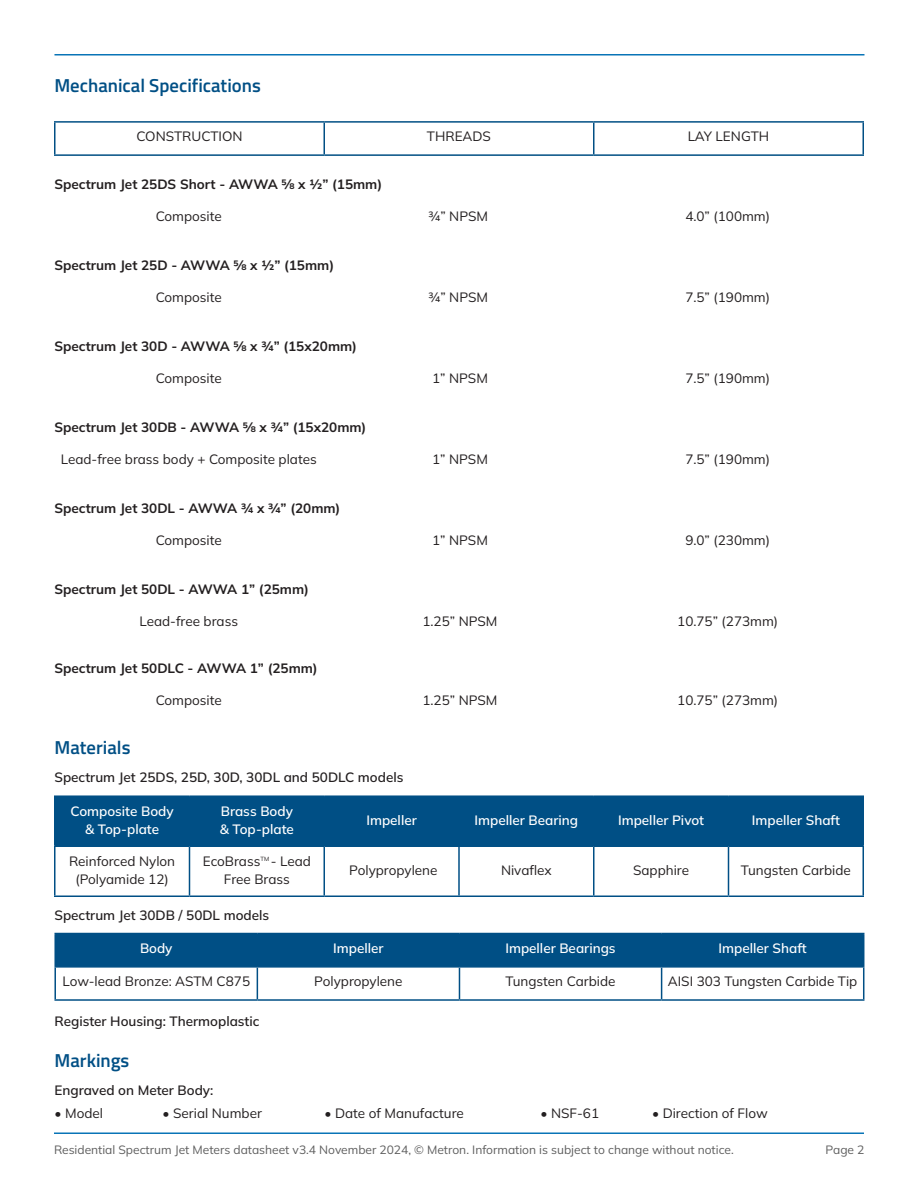
<style>
.page{position:relative;width:918px;height:1188px;background:#fff}
.page>*{position:absolute;margin:0;border:0;box-sizing:border-box;transform-origin:0 0}
.Metron_Header_3_blue{font:600 18.75px "Titillium Web";color:#004f85}
.Metron_Body_9pt{font:13.5px/18px "Mulish";color:#231f20;text-align:center}
.Metron_Body_9pt-2{font:700 13.5px "Mulish";color:#231f20}
.Metron_Body_9pt-3{font:600 13.5px/18px "Mulish";color:#fff;text-align:center}
.Metron_Body_9pt-4{font:600 13.5px "Mulish";color:#231f20}
.t1{font:12px "Mulish";color:#5e5e5e}
.Metron_Body_9pt-5{font:6px "Mulish";color:#231f20}
</style>
<div class="page">
<hr style="left:54px;top:1132px;width:810px;height:2px;background:#0974b7">
<hr style="left:54px;top:54px;width:810px;height:2px;background:#0974b7">
<div style="left:56px;top:796px;width:806px;height:50px;background:#004f85"></div>
<hr style="left:54px;top:795px;width:135px;height:2px;background:#004f85">
<hr style="left:54px;top:797px;width:2px;height:48px;background:#004f85">
<hr style="left:54px;top:845px;width:135px;height:2px;background:#004f85">
<hr style="left:54px;top:847px;width:2px;height:49px;background:#004f85">
<hr style="left:54px;top:896px;width:135px;height:1px;background:#004f85">
<hr style="left:189px;top:847px;width:1px;height:49px;background:#004f85">
<hr style="left:189px;top:896px;width:135px;height:1px;background:#004f85">
<hr style="left:189px;top:795px;width:135px;height:2px;background:#004f85">
<hr style="left:189px;top:797px;width:1px;height:48px;background:#004f85">
<hr style="left:189px;top:845px;width:135px;height:2px;background:#004f85">
<hr style="left:324px;top:795px;width:135px;height:2px;background:#004f85">
<hr style="left:324px;top:797px;width:1px;height:48px;background:#004f85">
<hr style="left:324px;top:845px;width:135px;height:2px;background:#004f85">
<hr style="left:324px;top:847px;width:1px;height:49px;background:#004f85">
<hr style="left:324px;top:896px;width:135px;height:1px;background:#004f85">
<hr style="left:458px;top:847px;width:2px;height:49px;background:#004f85">
<hr style="left:459px;top:896px;width:135px;height:1px;background:#004f85">
<hr style="left:459px;top:795px;width:135px;height:2px;background:#004f85">
<hr style="left:458px;top:797px;width:2px;height:48px;background:#004f85">
<hr style="left:459px;top:845px;width:135px;height:2px;background:#004f85">
<hr style="left:594px;top:795px;width:134px;height:2px;background:#004f85">
<hr style="left:593px;top:797px;width:1px;height:48px;background:#004f85">
<hr style="left:594px;top:845px;width:134px;height:2px;background:#004f85">
<hr style="left:593px;top:847px;width:1px;height:49px;background:#004f85">
<hr style="left:594px;top:896px;width:134px;height:1px;background:#004f85">
<hr style="left:729px;top:795px;width:135px;height:2px;background:#004f85">
<hr style="left:728px;top:797px;width:1px;height:48px;background:#004f85">
<hr style="left:862px;top:797px;width:2px;height:48px;background:#004f85">
<hr style="left:729px;top:845px;width:135px;height:2px;background:#004f85">
<hr style="left:728px;top:847px;width:1px;height:49px;background:#004f85">
<hr style="left:862px;top:847px;width:2px;height:49px;background:#004f85">
<hr style="left:729px;top:896px;width:135px;height:1px;background:#004f85">
<div style="left:56px;top:934px;width:807px;height:32px;background:#004f85"></div>
<hr style="left:54px;top:933px;width:203px;height:1px;background:#004f85">
<hr style="left:54px;top:934px;width:2px;height:32px;background:#004f85">
<hr style="left:54px;top:966px;width:203px;height:2px;background:#004f85">
<hr style="left:257px;top:933px;width:202px;height:1px;background:#004f85">
<hr style="left:257px;top:934px;width:1px;height:32px;background:#004f85">
<hr style="left:257px;top:966px;width:202px;height:2px;background:#004f85">
<hr style="left:459px;top:933px;width:203px;height:1px;background:#004f85">
<hr style="left:459px;top:934px;width:1px;height:32px;background:#004f85">
<hr style="left:459px;top:966px;width:203px;height:2px;background:#004f85">
<hr style="left:662px;top:933px;width:202px;height:1px;background:#004f85">
<hr style="left:661px;top:934px;width:1px;height:32px;background:#004f85">
<hr style="left:863px;top:934px;width:1px;height:32px;background:#004f85">
<hr style="left:662px;top:966px;width:202px;height:2px;background:#004f85">
<hr style="left:54px;top:968px;width:2px;height:31px;background:#004f85">
<hr style="left:54px;top:999px;width:203px;height:2px;background:#004f85">
<hr style="left:257px;top:968px;width:1px;height:31px;background:#004f85">
<hr style="left:257px;top:999px;width:202px;height:2px;background:#004f85">
<hr style="left:459px;top:968px;width:1px;height:31px;background:#004f85">
<hr style="left:459px;top:999px;width:203px;height:2px;background:#004f85">
<hr style="left:661px;top:968px;width:1px;height:31px;background:#004f85">
<hr style="left:863px;top:968px;width:1px;height:31px;background:#004f85">
<hr style="left:662px;top:999px;width:202px;height:2px;background:#004f85">
<hr style="left:324px;top:121px;width:270px;height:2px;background:#014f84">
<hr style="left:324px;top:154px;width:270px;height:2px;background:#014f84">
<hr style="left:54px;top:121px;width:270px;height:2px;background:#014f84">
<hr style="left:54px;top:123px;width:2px;height:31px;background:#014f84">
<hr style="left:324px;top:123px;width:1px;height:31px;background:#014f84">
<hr style="left:54px;top:154px;width:270px;height:2px;background:#014f84">
<hr style="left:594px;top:121px;width:270px;height:2px;background:#014f84">
<hr style="left:593px;top:123px;width:1px;height:31px;background:#014f84">
<hr style="left:862px;top:123px;width:2px;height:31px;background:#014f84">
<hr style="left:594px;top:154px;width:270px;height:2px;background:#014f84">
<p class="Metron_Header_3_blue" style="left:54px;top:71px;width:208px">Mechanical Specifications</p>
<p class="Metron_Body_9pt" style="left:136px;top:127px;width:108px">CONSTRUCTION</p>
<p class="Metron_Body_9pt" style="left:427px;top:127px;width:66px">THREADS</p>
<p class="Metron_Body_9pt" style="left:688px;top:127px;width:83px">LAY LENGTH</p>
<p class="Metron_Body_9pt-2" style="left:54px;top:174px;width:329px">Spectrum Jet 25DS Short - AWWA 5/8 x 1/2” (15mm)</p>
<p class="Metron_Body_9pt" style="left:156px;top:207px;width:68px">Composite</p>
<p class="Metron_Body_9pt" style="left:428px;top:207px;width:61px">3/4” NPSM</p>
<p class="Metron_Body_9pt" style="left:685px;top:207px;width:86px">4.0” (100mm)</p>
<p class="Metron_Body_9pt-2" style="left:54px;top:255px;width:281px">Spectrum Jet 25D - AWWA 5/8 x 1/2” (15mm)</p>
<p class="Metron_Body_9pt" style="left:156px;top:288px;width:68px">Composite</p>
<p class="Metron_Body_9pt" style="left:428px;top:288px;width:61px">3/4” NPSM</p>
<p class="Metron_Body_9pt" style="left:685px;top:288px;width:86px">7.5” (190mm)</p>
<p class="Metron_Body_9pt-2" style="left:54px;top:336px;width:304px">Spectrum Jet 30D - AWWA 5/8 x 3/4” (15x20mm)</p>
<p class="Metron_Body_9pt" style="left:156px;top:369px;width:68px">Composite</p>
<p class="Metron_Body_9pt" style="left:432px;top:369px;width:57px">1” NPSM</p>
<p class="Metron_Body_9pt" style="left:685px;top:369px;width:86px">7.5” (190mm)</p>
<p class="Metron_Body_9pt-2" style="left:54px;top:417px;width:313px">Spectrum Jet 30DB - AWWA 5/8 x 3/4” (15x20mm)</p>
<p class="Metron_Body_9pt" style="left:61px;top:450px;width:258px">Lead-free brass body + Composite plates</p>
<p class="Metron_Body_9pt" style="left:432px;top:450px;width:57px">1” NPSM</p>
<p class="Metron_Body_9pt" style="left:685px;top:450px;width:86px">7.5” (190mm)</p>
<p class="Metron_Body_9pt-2" style="left:54px;top:498px;width:287px">Spectrum Jet 30DL - AWWA 3/4 x 3/4” (20mm)</p>
<p class="Metron_Body_9pt" style="left:156px;top:531px;width:68px">Composite</p>
<p class="Metron_Body_9pt" style="left:432px;top:531px;width:57px">1” NPSM</p>
<p class="Metron_Body_9pt" style="left:685px;top:531px;width:86px">9.0” (230mm)</p>
<p class="Metron_Body_9pt-2" style="left:54px;top:579px;width:256px">Spectrum Jet 50DL - AWWA 1” (25mm)</p>
<p class="Metron_Body_9pt" style="left:139px;top:612px;width:100px">Lead-free brass</p>
<p class="Metron_Body_9pt" style="left:422px;top:612px;width:77px">1.25” NPSM</p>
<p class="Metron_Body_9pt" style="left:677px;top:612px;width:102px">10.75” (273mm)</p>
<p class="Metron_Body_9pt-2" style="left:54px;top:659px;width:265px">Spectrum Jet 50DLC - AWWA 1” (25mm)</p>
<p class="Metron_Body_9pt" style="left:156px;top:691px;width:68px">Composite</p>
<p class="Metron_Body_9pt" style="left:422px;top:691px;width:77px">1.25” NPSM</p>
<p class="Metron_Body_9pt" style="left:677px;top:691px;width:102px">10.75” (273mm)</p>
<p class="Metron_Header_3_blue" style="left:54px;top:734px;width:78px">Materials</p>
<p class="Metron_Body_9pt-4" style="left:54px;top:768px;width:351px">Spectrum Jet 25DS, 25D, 30D, 30DL and 50DLC models</p>
<p class="Metron_Body_9pt-3" style="left:71px;top:802px;width:105px">Composite Body &amp; Top-plate</p>
<p class="Metron_Body_9pt-3" style="left:220px;top:802px;width:76px;text-align:left">Brass Body &amp; Top-plate</p>
<p class="Metron_Body_9pt-3" style="left:366px;top:811px;width:52px">Impeller</p>
<p class="Metron_Body_9pt-3" style="left:475px;top:811px;width:105px">Impeller Bearing</p>
<p class="Metron_Body_9pt-3" style="left:618px;top:811px;width:88px">Impeller Pivot</p>
<p class="Metron_Body_9pt-3" style="left:752px;top:811px;width:90px">Impeller Shaft</p>
<p class="Metron_Body_9pt" style="left:69px;top:852px;width:108px">Reinforced Nylon (Polyamide 12)</p>
<p class="Metron_Body_9pt" style="left:203px;top:852px;width:59px">EcoBrass</p>
<p class="Metron_Body_9pt-5" style="left:260px;top:855px;width:10px">TM</p>
<p class="Metron_Body_9pt" style="left:224px;top:852px;width:89px;text-align:left;text-indent:47px">- Lead<br>Free Brass</p>
<p class="Metron_Body_9pt" style="left:349px;top:861px;width:90px">Polypropylene</p>
<p class="Metron_Body_9pt" style="left:501px;top:861px;width:52px">Nivaflex</p>
<p class="Metron_Body_9pt" style="left:633px;top:861px;width:57px">Sapphire</p>
<p class="Metron_Body_9pt" style="left:741px;top:861px;width:111px">Tungsten Carbide</p>
<p class="Metron_Body_9pt-4" style="left:54px;top:906px;width:216px">Spectrum Jet 30DB / 50DL models</p>
<p class="Metron_Body_9pt-3" style="left:140px;top:939px;width:34px">Body</p>
<p class="Metron_Body_9pt-3" style="left:333px;top:939px;width:52px">Impeller</p>
<p class="Metron_Body_9pt-3" style="left:505px;top:939px;width:112px">Impeller Bearings</p>
<p class="Metron_Body_9pt-3" style="left:719px;top:939px;width:90px">Impeller Shaft</p>
<p class="Metron_Body_9pt" style="left:62px;top:972px;width:189px">Low-lead Bronze: ASTM C875</p>
<p class="Metron_Body_9pt" style="left:314px;top:972px;width:90px">Polypropylene</p>
<p class="Metron_Body_9pt" style="left:506px;top:972px;width:111px">Tungsten Carbide</p>
<p class="Metron_Body_9pt" style="left:668px;top:972px;width:191px">AISI 303 Tungsten Carbide Tip</p>
<p class="Metron_Body_9pt-4" style="left:54px;top:1012px;width:207px">Register Housing: Thermoplastic</p>
<p class="Metron_Header_3_blue" style="left:54px;top:1047px;width:76px">Markings</p>
<p class="Metron_Body_9pt-4" style="left:54px;top:1081px;width:160px">Engraved on Meter Body:</p>
<p class="Metron_Body_9pt" style="left:54px;top:1104px;width:50px">• Model</p>
<p class="Metron_Body_9pt" style="left:162px;top:1104px;width:101px">• Serial Number</p>
<p class="Metron_Body_9pt" style="left:324px;top:1104px;width:141px">• Date of Manufacture</p>
<p class="Metron_Body_9pt" style="left:540px;top:1104px;width:60px">• NSF-61</p>
<p class="Metron_Body_9pt" style="left:652px;top:1104px;width:117px">• Direction of Flow</p>
<p class="t1" style="left:54px;top:1141px;width:681px">Residential Spectrum Jet Meters datasheet v3.4 November 2024, © Metron. Information is subject to change without notice.</p>
<p class="t1" style="left:826px;top:1141px;width:40px">Page 2</p>
</div>
